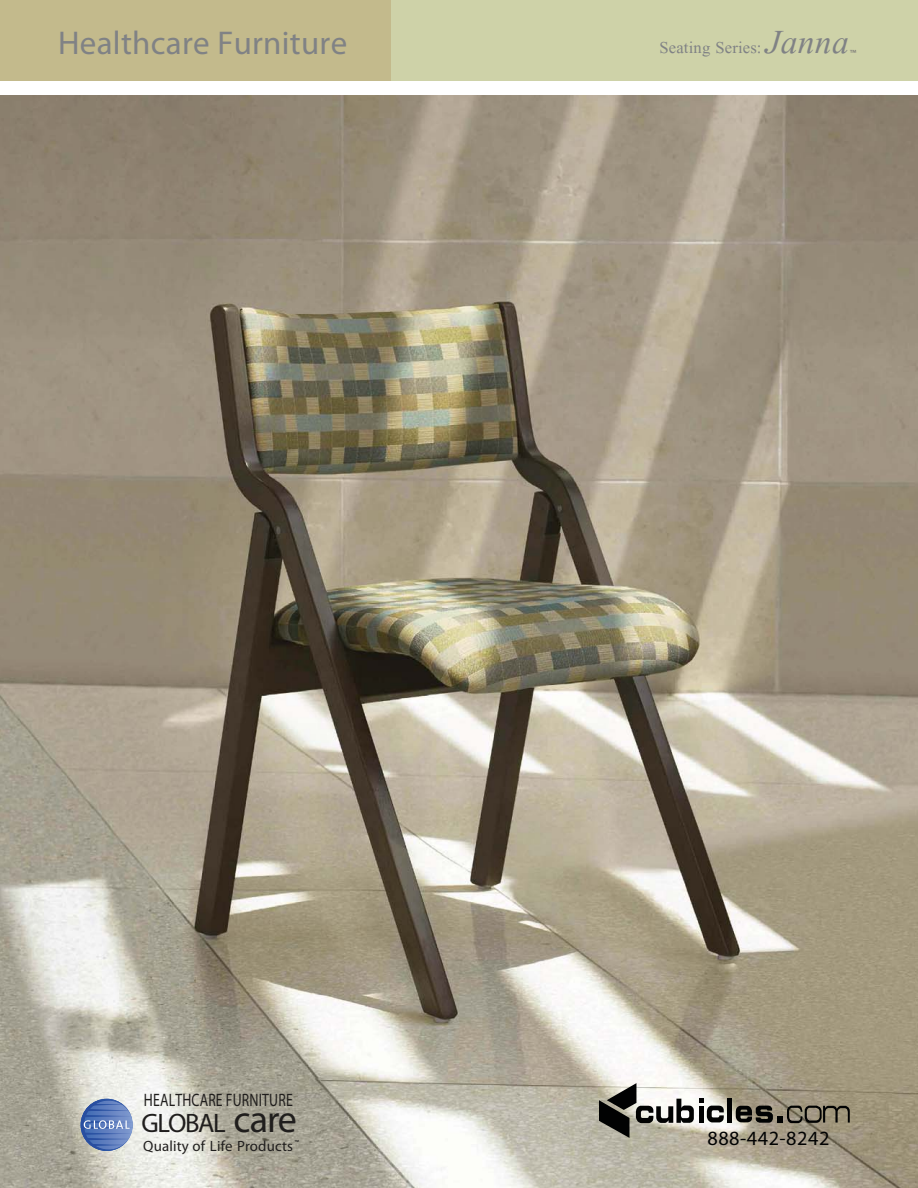
<style>
.page{position:relative;width:918px;height:1188px;background:#fff}
.page>*{position:absolute;margin:0;border:0;box-sizing:border-box;transform-origin:0 0}
.t1{font:300 33px "ITC Garamond Std";letter-spacing:.01em;color:#808285}
.t2{font:300 26.7px "ITC Garamond Std";letter-spacing:-.055em;color:#201e1d}
.t3{font:20.55px "Aparajita";letter-spacing:.01em;color:#808285}
.t4{font:700 20.25px "Century Gothic";letter-spacing:.025em;color:#020303}
.t5{font:300 18px "Frutiger LT Std";letter-spacing:.01em;color:#201e1d;scale:.77 1}
.t6{font:300 14.85px "Frutiger LT Std";letter-spacing:.01em;color:#201e1d}
.t7{font:300 10.5px "ITC Garamond Std";color:#787676}
.s1{font-style:italic;font-size:41.55px}
.s2{font-size:38.1px}
</style>
<div class="page">
<div style="left:0;top:0;width:396px;height:81px;background:#c3ba8c"></div>
<img style="left:0;top:96px;width:918px;height:1092px">
<div style="left:392px;top:0;width:526px;height:81px;background:#ced2a8"></div>
<svg style="left:81px;top:1099px;width:52px;height:52px"></svg>
<svg style="left:599px;top:1083px;width:95px;height:55px"></svg>
<svg style="left:700px;top:1099px;width:24px;height:23px"></svg>
<div style="left:727px;top:1098px;width:5px;height:25px;background:#010202"></div>
<svg style="left:736px;top:1106px;width:114px;height:17px"></svg>
<h1 class="t1" style="left:58px;top:24px;width:291px">Healthcare Furniture</h1>
<h3 class="t3" style="left:660px;top:37px;width:191px">Seating Series: <span class="s1">Janna</span></h3>
<p class="t7" style="left:850px;top:47px;width:8px">™</p>
<p class="t5" style="left:144px;top:1090px;width:195px">HEALTHCARE FURNITURE</p>
<h2 class="t2" style="left:142px;top:1107px;width:157px">GLOBAL <span class="s2">care</span></h2>
<p class="t6" style="left:143px;top:1137px;width:157px">Quality of Life Products <sup>™</sup></p>
<h3 class="t4" style="left:707px;top:1127px;width:123px">888-442-8242</h3>
</div>
